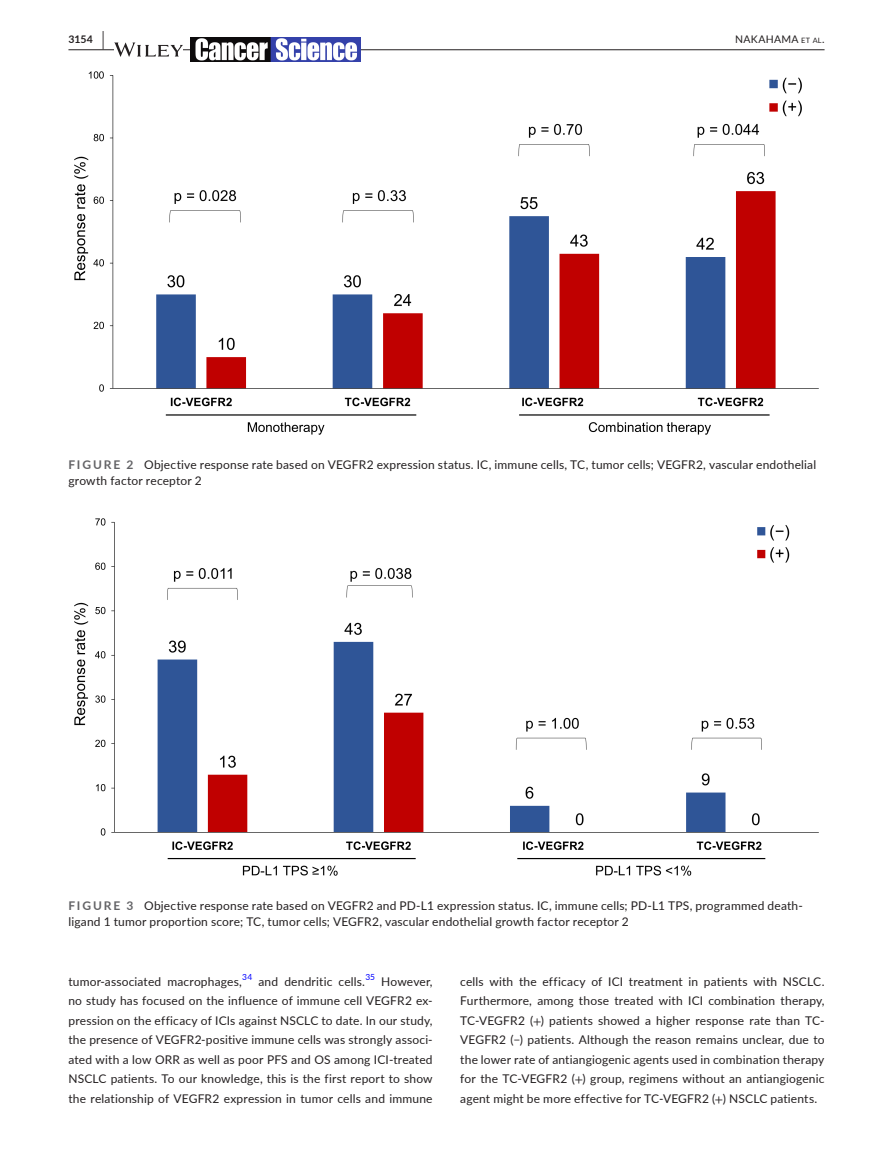
<style>
.page{position:relative;width:893px;height:1174px;background:#fff}
.page>*{position:absolute;margin:0;border:0;box-sizing:border-box;transform-origin:0 0}
.t1{font:12px/19.5px "Lato";letter-spacing:.015em;color:#231f20;text-align:justify}
.t2{font:10.5px "Lato";letter-spacing:.025em;color:#231f20}
.t3{font:700 10.5px "Lato";color:#231f20}
.s1{font-size:19.5px}
.s2{font-size:7.35px}
.s3{font-style:inherit}
.s4{font-weight:700;color:#636366}
.s5{font-family:"STIX"}
</style>
<div class="page">
<hr style="left:68px;top:49px;width:756px;height:1px;background:#231f20">
<svg style="left:114px;top:42px;width:69px;height:15px"></svg>
<img style="left:191px;top:38px;width:170px;height:24px">
<img style="left:74px;top:71px;width:745px;height:364px">
<img style="left:74px;top:518px;width:745px;height:358px">
<p class="t3" style="left:68px;top:31px;width:37px">3154 <span class="s1">|</span></p>
<p class="t2" style="left:735px;top:31px;width:91px">NAKAHAMA <span class="s2">et al</span><span class="s3">.</span></p>
<p class="t1" style="left:68px;top:455px;width:749px;line-height:16.5px"><span class="s4">FIGURE 2</span> Objective response rate based on VEGFR2 expression status. IC, immune cells, TC, tumor cells; VEGFR2, vascular endothelial growth factor receptor 2</p>
<p class="t1" style="left:68px;top:897px;width:736px;line-height:16.5px"><span class="s4">FIGURE 3</span> Objective response rate based on VEGFR2 and PD-L1 expression status. IC, immune cells; PD-L1 TPS, programmed death&shy;ligand 1 tumor proportion score; TC, tumor cells; VEGFR2, vascular endothelial growth factor receptor 2</p>
<p class="t1" style="left:68px;top:971px;width:366px">tumor-associated macrophages,<sup>34</sup> and dendritic cells.<sup>35</sup> However, no study has focused on the influence of immune cell VEGFR2 ex&shy;pression on the efficacy of ICIs against NSCLC to date. In our study, the presence of VEGFR2-positive immune cells was strongly associ&shy;ated with a low ORR as well as poor PFS and OS among ICI-treated NSCLC patients. To our knowledge, this is the first report to show the relationship of VEGFR2 expression in tumor cells and immune</p>
<p class="t1" style="left:460px;top:971px;width:366px">cells with the efficacy of ICI treatment in patients with NSCLC.<br>Furthermore, among those treated with ICI combination therapy, TC-VEGFR2 (<span class="s5">+</span>) patients showed a higher response rate than TC-VEGFR2 (−) patients. Although the reason remains unclear, due to the lower rate of antiangiogenic agents used in combination therapy for the TC-VEGFR2 (<span class="s5">+</span>) group, regimens without an antiangiogenic agent might be more effective for TC-VEGFR2 (<span class="s5">+</span>) NSCLC patients.</p>
</div>
